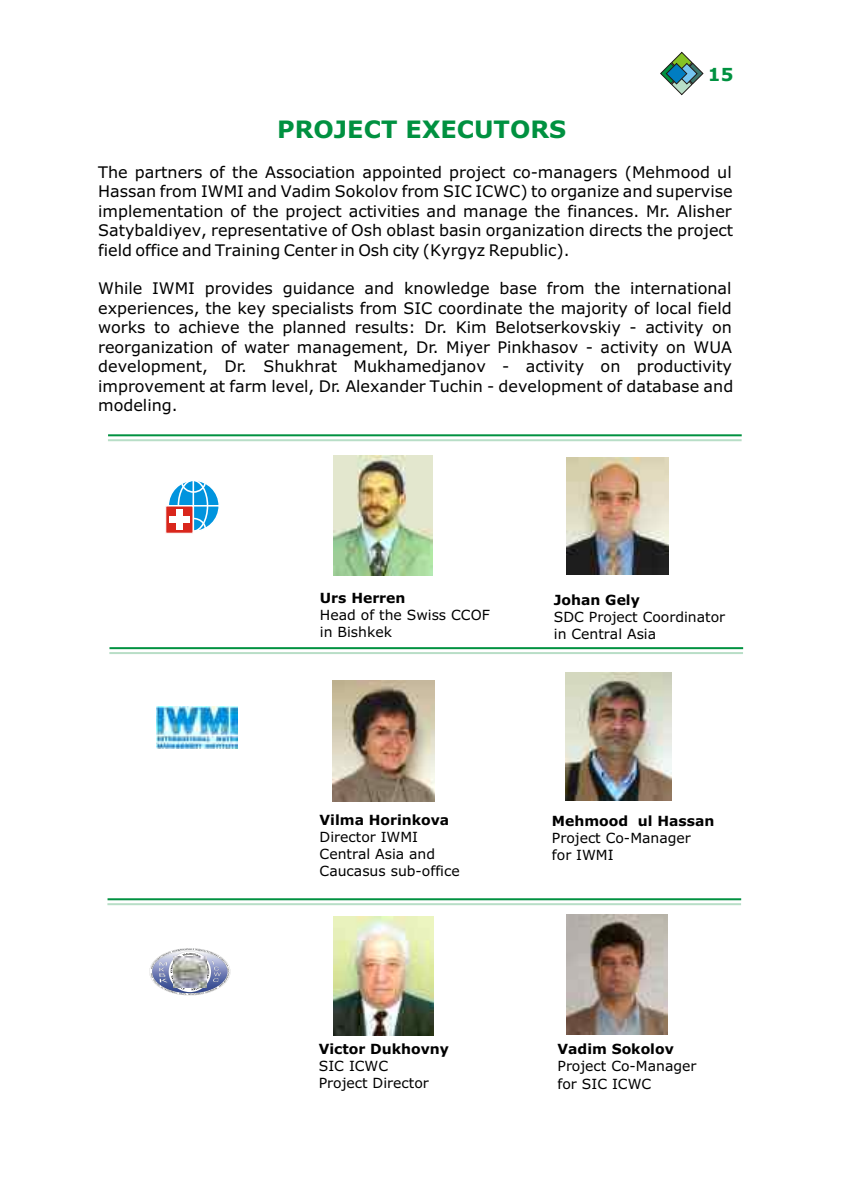
<style>
.page{position:relative;width:842px;height:1192px;background:#fff}
.page>*{position:absolute;margin:0;border:0;box-sizing:border-box;transform-origin:0 0}
.t1{font:700 24px "Verdana";color:#009140}
.t2{font:700 18px "Verdana";color:#009140}
.t3{font:16px/19.4px "Verdana";color:#000;text-align:justify}
.t4{font:14px/17px "Verdana";color:#000}
.t5{font:700 14px "Verdana";color:#000}
</style>
<div class="page">
<svg style="left:660px;top:52px;width:44px;height:43px"></svg>
<img style="left:567px;top:457px;width:101px;height:118px">
<svg style="left:167px;top:480px;width:53px;height:52px"></svg>
<hr style="left:193px;top:480px;width:1px;height:51px;background:#fff">
<hr style="left:168px;top:505px;width:51px;height:2px;background:#fff">
<div style="left:178px;top:480px;width:30px;height:52px;border:2px solid #fff;border-radius:50%"></div>
<svg style="left:193px;top:517px;width:14px;height:13px"></svg>
<svg style="left:180px;top:481px;width:27px;height:13px"></svg>
<div style="left:166px;top:506px;width:27px;height:27px;background:#d9261c"></div>
<div style="left:169px;top:517px;width:20px;height:6px;background:#fff"></div>
<div style="left:176px;top:509px;width:7px;height:21px;background:#fff"></div>
<hr style="left:108px;top:434px;width:634px;height:2px;background:#009140">
<hr style="left:108px;top:439px;width:634px;height:2px;background:#b8dec7">
<img style="left:566px;top:914px;width:101px;height:121px">
<svg style="left:149px;top:948px;width:81px;height:47px"></svg>
<img style="left:174px;top:956px;width:32px;height:31px">
<img style="left:333px;top:916px;width:101px;height:119px">
<hr style="left:108px;top:898px;width:633px;height:2px;background:#009140">
<hr style="left:107px;top:903px;width:634px;height:2px;background:#b8dec7">
<img style="left:566px;top:673px;width:105px;height:127px">
<img style="left:156px;top:707px;width:81px;height:42px">
<img style="left:333px;top:680px;width:102px;height:121px">
<hr style="left:109px;top:647px;width:634px;height:2px;background:#009140">
<hr style="left:109px;top:652px;width:634px;height:2px;background:#b8dec7">
<img style="left:334px;top:456px;width:99px;height:120px">
<p class="t2" style="left:708px;top:67px;width:27px">15</p>
<h1 class="t1" style="left:277px;top:120px;width:291px">PROJECT EXECUTORS</h1>
<p class="t3" style="left:98px;top:164px;width:637px">The partners of the Association appointed project co-managers (Mehmood ul Hassan from IWMI and Vadim Sokolov from SIC ICWC) to organize and supervise implementation of the project activities and manage the finances. Mr. Alisher Satybaldiyev, representative of Osh oblast basin organization directs the project field office and Training Center in Osh city (Kyrgyz Republic).</p>
<p class="t3" style="left:98px;top:280px;width:637px">While IWMI provides guidance and knowledge base from the international experiences, the key specialists from SIC coordinate the majority of local field works to achieve the planned results: Dr. Kim Belotserkovskiy - activity on reorganization of water management, Dr. Miyer Pinkhasov - activity on WUA development, Dr. Shukhrat Mukhamedjanov - activity on productivity improvement at farm level, Dr. Alexander Tuchin - development of database and modeling.</p>
<p class="t5" style="left:320px;top:593px;width:87px">Urs Herren</p>
<p class="t4" style="left:320px;top:608px;width:171px">Head of the Swiss CCOF in Bishkek</p>
<p class="t5" style="left:554px;top:595px;width:87px">Johan Gely</p>
<p class="t4" style="left:554px;top:610px;width:173px">SDC Project Coordinator in Central Asia</p>
<p class="t5" style="left:320px;top:815px;width:131px">Vilma Horinkova</p>
<p class="t4" style="left:320px;top:830px;width:142px">Director IWMI<br>Central Asia and<br>Caucasus sub-office</p>
<p class="t5" style="left:319px;top:1044px;width:132px">Victor Dukhovny</p>
<p class="t4" style="left:319px;top:1059px;width:111px">SIC ICWC<br>Project Director</p>
<p class="t5" style="left:552px;top:815px;width:164px">Mehmood ul Hassan</p>
<p class="t4" style="left:552px;top:831px;width:140px">Project Co-Manager for IWMI</p>
<p class="t5" style="left:558px;top:1044px;width:118px">Vadim Sokolov</p>
<p class="t4" style="left:558px;top:1059px;width:140px">Project Co-Manager for SIC ICWC</p>
</div>
